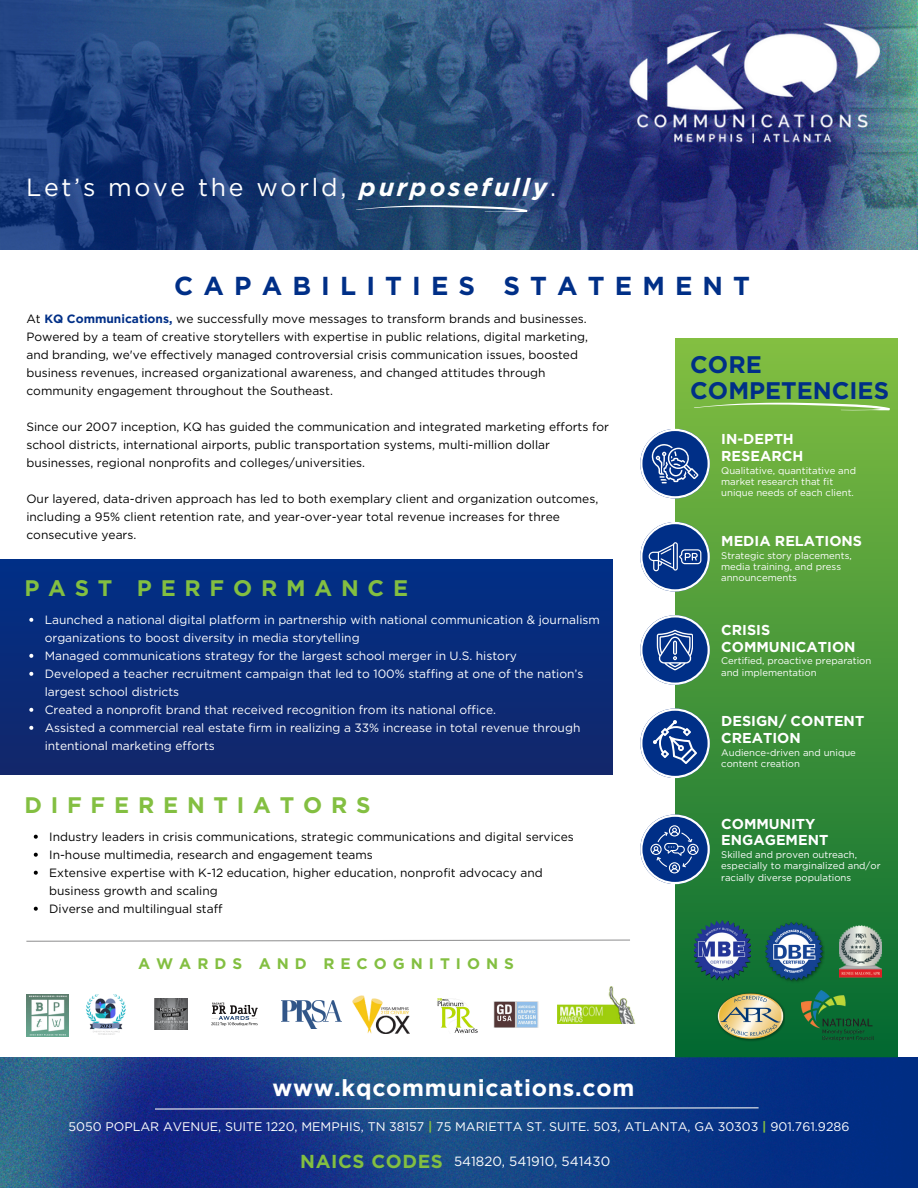
<style>
.page{position:relative;width:918px;height:1188px;background:#fff}
.page>*{position:absolute;margin:0;border:0;box-sizing:border-box;transform-origin:0 0}
.t1{font:700 25.95px "Gotham";letter-spacing:.39em;color:#002f87}
.t2{font:24.9px "Gotham";letter-spacing:.11em;color:#fff}
.t3{font:700 24px/25.8px "Gotham";color:#002f87}
.t4{font:700 23.1px "Gotham";letter-spacing:.03em;color:#fff}
.t5{font:700 22.5px "Gotham";letter-spacing:.39em;color:#83bf41}
.t6{font:700 18.75px "Gotham";letter-spacing:.03em;color:#83bf41}
.t7{font:700 15.3px "Gotham";letter-spacing:.39em;color:#83bf41}
.t8{font:700 14.4px/16.8px "Gotham";color:#fff}
.t9{font:13.35px "Gotham";color:#fff}
.t10{font:12.45px "Gotham";color:#fff}
.t11{font:12px/18px "Gotham";color:#000}
.t12{font:12px/18px "Gotham";color:#fff}
.t13{font:9.6px/11.2px "Gotham";color:#fff}
.s1{font-weight:700;font-style:italic}
.s2{font-weight:700;color:#002f87}
.s3{font-weight:700;color:#83bf41}
</style>
<div class="page">
<img style="left:0;top:1px;width:917px;height:248px">
<img style="left:622px;top:16px;width:268px;height:138px">
<div style="left:675px;top:338px;width:223px;height:720px;background:linear-gradient(to bottom,#83bf41,#016831)"></div>
<svg style="left:640px;top:429px;width:70px;height:69px"></svg>
<svg style="left:640px;top:522px;width:70px;height:70px"></svg>
<svg style="left:640px;top:615px;width:70px;height:70px"></svg>
<img style="left:155px;top:998px;width:32px;height:32px">
<img style="left:86px;top:994px;width:39px;height:41px">
<img style="left:353px;top:995px;width:56px;height:39px">
<img style="left:437px;top:998px;width:41px;height:35px">
<img style="left:211px;top:1002px;width:47px;height:24px">
<img style="left:493px;top:1001px;width:46px;height:27px">
<img style="left:282px;top:1001px;width:60px;height:28px">
<img style="left:557px;top:987px;width:79px;height:37px">
<img style="left:26px;top:994px;width:42px;height:43px">
<svg style="left:640px;top:708px;width:70px;height:70px"></svg>
<svg style="left:640px;top:815px;width:70px;height:69px"></svg>
<img style="left:695px;top:920px;width:56px;height:61px">
<img style="left:766px;top:920px;width:58px;height:64px">
<img style="left:839px;top:925px;width:43px;height:53px">
<img style="left:717px;top:992px;width:67px;height:51px">
<div style="left:0;top:559px;width:612px;height:215px;background:linear-gradient(to right,#092b79,#092b79)"></div>
<svg style="left:26px;top:939px;width:604px;height:3px"></svg>
<img style="left:0;top:1057px;width:918px;height:131px">
<svg style="left:154px;top:1107px;width:606px;height:3px;background:#667fad"></svg>
<svg style="left:355px;top:196px;width:173px;height:26px;background:#315379"></svg>
<svg style="left:693px;top:392px;width:197px;height:30px;background:#7fbb4b"></svg>
<img style="left:801px;top:990px;width:72px;height:51px">
<svg style="left:29px;top:618px;width:4px;height:4px"></svg>
<svg style="left:29px;top:654px;width:4px;height:4px"></svg>
<svg style="left:29px;top:672px;width:4px;height:4px"></svg>
<svg style="left:29px;top:708px;width:4px;height:4px"></svg>
<svg style="left:29px;top:726px;width:4px;height:4px"></svg>
<svg style="left:34px;top:835px;width:4px;height:4px"></svg>
<svg style="left:34px;top:853px;width:4px;height:4px"></svg>
<svg style="left:34px;top:871px;width:4px;height:4px"></svg>
<svg style="left:34px;top:907px;width:4px;height:4px"></svg>
<p class="t2" style="left:26px;top:172px;width:531px">Let’s move the world, <span class="s1">purposefully</span>.</p>
<h1 class="t1" style="left:174px;top:270px;width:577px">CAPABILITIES STATEMENT</h1>
<p class="t11" style="left:26px;top:310px;width:563px">At <span class="s2">KQ Communications,</span> we successfully move messages to transform brands and businesses.<br>Powered by a team of creative storytellers with expertise in public relations, digital marketing, and branding, we've effectively managed controversial crisis communication issues, boosted business revenues, increased organizational awareness, and changed attitudes through community engagement throughout the Southeast.</p>
<p class="t11" style="left:26px;top:418px;width:584px">Since our 2007 inception, KQ has guided the communication and integrated marketing efforts for school districts, international airports, public transportation systems, multi-million dollar businesses, regional nonprofits and colleges/universities.</p>
<p class="t11" style="left:26px;top:490px;width:573px">Our layered, data-driven approach has led to both exemplary client and organization outcomes, including a 95% client retention rate, and year-over-year total revenue increases for three consecutive years.</p>
<p class="t3" style="left:690px;top:351px;width:200px">CORE<br>COMPETENCIES</p>
<p class="t8" style="left:721px;top:431px;width:84px">IN-DEPTH<br>RESEARCH</p>
<p class="t13" style="left:721px;top:465px;width:136px">Qualitative, quantitative and market research that fit unique needs of each client.</p>
<p class="t8" style="left:721px;top:533px;width:142px">MEDIA RELATIONS</p>
<p class="t13" style="left:721px;top:550px;width:132px">Strategic story placements, media training, and press announcements</p>
<h1 class="t5" style="left:24px;top:574px;width:385px">PAST PERFORMANCE</h1>
<p class="t12" style="left:45px;top:610px;width:557px">Launched a national digital platform in partnership with national communication &amp; journalism organizations to boost diversity in media storytelling</p>
<p class="t12" style="left:45px;top:646px;width:474px">Managed communications strategy for the largest school merger in U.S. history</p>
<p class="t12" style="left:45px;top:664px;width:540px">Developed a teacher recruitment campaign that led to 100% staffing at one of the nation’s largest school districts</p>
<p class="t12" style="left:45px;top:700px;width:453px">Created a nonprofit brand that received recognition from its national office.</p>
<p class="t12" style="left:45px;top:718px;width:537px">Assisted a commercial real estate firm in realizing a 33% increase in total revenue through intentional marketing efforts</p>
<p class="t5" style="left:24px;top:791px;width:348px">DIFFERENTIATORS</p>
<p class="t11" style="left:49px;top:827px;width:526px">Industry leaders in crisis communications, strategic communications and digital services</p>
<p class="t11" style="left:49px;top:845px;width:325px">In-house multimedia, research and engagement teams</p>
<h3 class="t11" style="left:49px;top:863px;width:495px">Extensive expertise with K-12 education, higher education, nonprofit advocacy and business growth and scaling</h3>
<p class="t11" style="left:49px;top:899px;width:175px">Diverse and multilingual staff</p>
<p class="t7" style="left:138px;top:955px;width:377px">AWARDS AND RECOGNITIONS</p>
<p class="t4" style="left:273px;top:1074px;width:363px">www.kqcommunications.com</p>
<p class="t8" style="left:721px;top:621px;width:136px">CRISIS<br>COMMUNICATION</p>
<p class="t13" style="left:721px;top:655px;width:152px">Certified, proactive preparation and implementation</p>
<p class="t8" style="left:721px;top:713px;width:145px">DESIGN/ CONTENT<br>CREATION</p>
<p class="t13" style="left:721px;top:747px;width:136px">Audience-driven and unique content creation</p>
<p class="t8" style="left:721px;top:815px;width:109px">COMMUNITY<br>ENGAGEMENT</p>
<p class="t13" style="left:721px;top:849px;width:161px">Skilled and proven outreach, especially to marginalized and/or racially diverse populations</p>
<p class="t10" style="left:69px;top:1119px;width:782px">5050 POPLAR AVENUE, SUITE 1220, MEMPHIS, TN 38157 <span class="s3">|</span> 75 MARIETTA ST. SUITE. 503, ATLANTA, GA 30303 <span class="s3">|</span> 901.761.9286</p>
<h2 class="t6" style="left:300px;top:1150px;width:144px">NAICS CODES</h2>
<p class="t9" style="left:454px;top:1153px;width:158px">541820, 541910, 541430</p>
</div>
